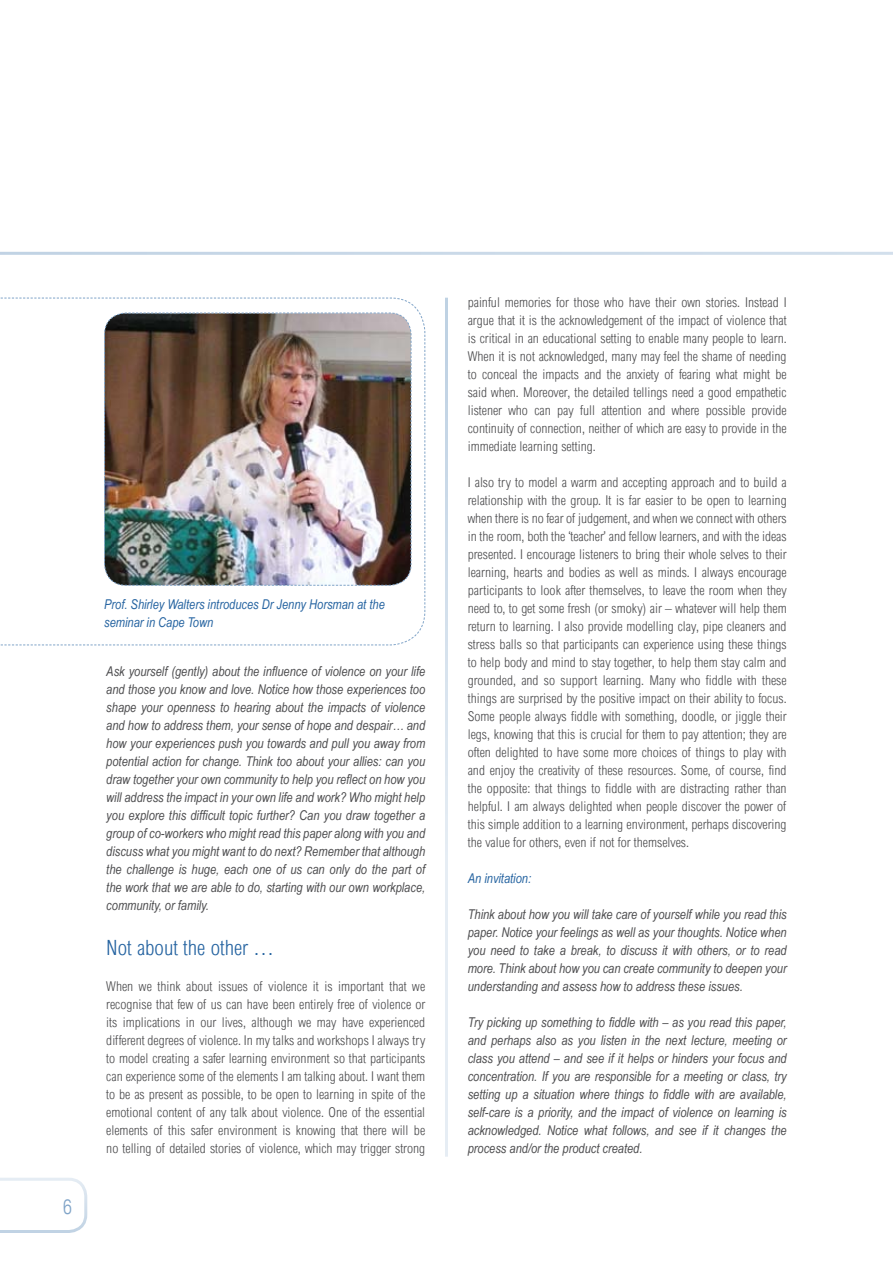
<style>
.page{position:relative;width:893px;height:1263px;background:#fff}
.page>*{position:absolute;margin:0;border:0;box-sizing:border-box;transform-origin:0 0}
.t1{font:300 condensed 21px "Arial";color:#2664a1}
.t2{font:300 condensed 21px "Arial";color:#80a4c8}
.t3{font:300 condensed 13.5px/18px "Arial";color:#4d4d4f;text-align:justify}
.t4{font:italic 13.5px/18px "Arial Narrow";color:#4d4d4f;text-align:justify}
.t5{font:italic 13.5px/18px "Arial Narrow";color:#2664a1}
</style>
<div class="page">
<svg style="left:0;top:251px;width:892px;height:4px"></svg>
<svg style="left:0;top:1178px;width:87px;height:55px"></svg>
<svg style="left:0;top:297px;width:426px;height:349px"></svg>
<img style="left:104px;top:312px;width:308px;height:274px">
<h1 class="t2" style="left:63px;top:1195px;width:11px">6</h1>
<p class="t5" style="left:104px;top:594px;width:282px">Prof. Shirley Walters introduces Dr Jenny Horsman at the seminar in Cape Town</p>
<p class="t4" style="left:106px;top:662px;width:320px">Ask yourself (gently) about the influence of violence on your life and those you know and love. Notice how those experiences too shape your openness to hearing about the impacts of violence and how to address them, your sense of hope and despair… and how your experiences push you towards and pull you away from potential action for change. Think too about your allies: can you draw together your own community to help you reflect on how you will address the impact in your own life and work? Who might help you explore this difficult topic further? Can you draw together a group of co-workers who might read this paper along with you and discuss what you might want to do next? Remember that although the challenge is huge, each one of us can only do the part of the work that we are able to do, starting with our own workplace, community, or family.</p>
<h1 class="t1" style="left:106px;top:936px;width:169px">Not about the other …</h1>
<p class="t3" style="left:106px;top:978px;width:320px">When we think about issues of violence it is important that we recognise that few of us can have been entirely free of violence or its implications in our lives, although we may have experienced different degrees of violence. In my talks and workshops I always try to model creating a safer learning environment so that participants can experience some of the elements I am talking about. I want them to be as present as possible, to be open to learning in spite of the emotional content of any talk about violence. One of the essential elements of this safer environment is knowing that there will be no telling of detailed stories of violence, which may trigger strong</p>
<p class="t3" style="left:468px;top:294px;width:320px">painful memories for those who have their own stories. Instead I argue that it is the acknowledgement of the impact of violence that is critical in an educational setting to enable many people to learn.<br>When it is not acknowledged, many may feel the shame of needing to conceal the impacts and the anxiety of fearing what might be said when. Moreover, the detailed tellings need a good empathetic listener who can pay full attention and where possible provide continuity of connection, neither of which are easy to provide in the immediate learning setting.</p>
<p class="t3" style="left:468px;top:474px;width:320px">I also try to model a warm and accepting approach and to build a relationship with the group. It is far easier to be open to learning when there is no fear of judgement, and when we connect with others in the room, both the ‘teacher’ and fellow learners, and with the ideas presented. I encourage listeners to bring their whole selves to their learning, hearts and bodies as well as minds. I always encourage participants to look after themselves, to leave the room when they need to, to get some fresh (or smoky) air – whatever will help them return to learning. I also provide modelling clay, pipe cleaners and stress balls so that participants can experience using these things to help body and mind to stay together, to help them stay calm and grounded, and so support learning. Many who fiddle with these things are surprised by the positive impact on their ability to focus.<br>Some people always fiddle with something, doodle, or jiggle their legs, knowing that this is crucial for them to pay attention; they are often delighted to have some more choices of things to play with and enjoy the creativity of these resources. Some, of course, find the opposite: that things to fiddle with are distracting rather than helpful. I am always delighted when people discover the power of this simple addition to a learning environment, perhaps discovering the value for others, even if not for themselves.</p>
<p class="t5" style="left:468px;top:869px;width:65px">An invitation:</p>
<p class="t4" style="left:468px;top:905px;width:320px">Think about how you will take care of yourself while you read this paper. Notice your feelings as well as your thoughts. Notice when you need to take a break, to discuss it with others, or to read more. Think about how you can create community to deepen your understanding and assess how to address these issues.</p>
<p class="t4" style="left:468px;top:1013px;width:320px">Try picking up something to fiddle with – as you read this paper, and perhaps also as you listen in the next lecture, meeting or class you attend – and see if it helps or hinders your focus and concentration. If you are responsible for a meeting or class, try setting up a situation where things to fiddle with are available, self-care is a priority, and the impact of violence on learning is acknowledged. Notice what follows, and see if it changes the process and/or the product created.</p>
</div>
